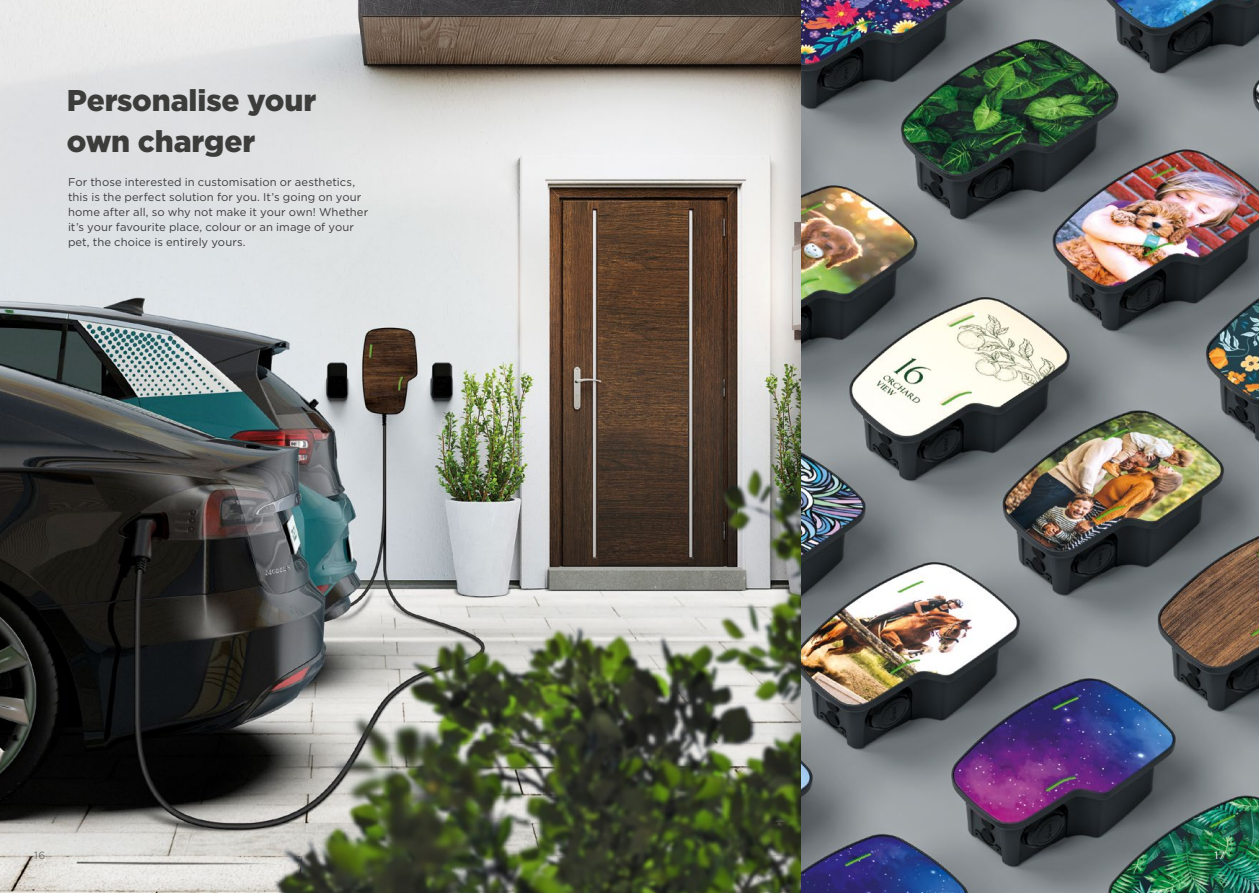
<style>
.page{position:relative;width:1259px;height:893px;background:#fff}
.page>*{position:absolute;margin:0;border:0;box-sizing:border-box;transform-origin:0 0}
.t1{font:900 30px/40.5px "Gotham";letter-spacing:-.005em;color:#3c3c3b}
.t2{font:11.25px/15px "Gotham";letter-spacing:.01em;color:#3c3c3b}
.t3{font:10.5px "Gotham";color:#706f6f}
.t4{font:10.5px "Gotham";color:#fff}
</style>
<div class="page">
<img style="left:0;top:0;width:769px;height:893px">
<img style="left:128px;top:309px;width:641px;height:584px">
<div style="left:769px;top:0;width:490px;height:893px;background:#000;opacity:.2"></div>
<img style="left:801px;top:0;width:458px;height:893px">
<h1 class="t1" style="left:67px;top:80px;width:251px">Personalise your own charger</h1>
<p class="t2" style="left:68px;top:174px;width:302px">For those interested in customisation or aesthetics, this is the perfect solution for you. It’s going on your home after all, so why not make it your own! Whether it’s your favourite place, colour or an image of your pet, the choice is entirely yours.</p>
<p class="t3" style="left:34px;top:848px;width:13px">16</p>
<p class="t4" style="left:1214px;top:848px;width:12px">17</p>
</div>
